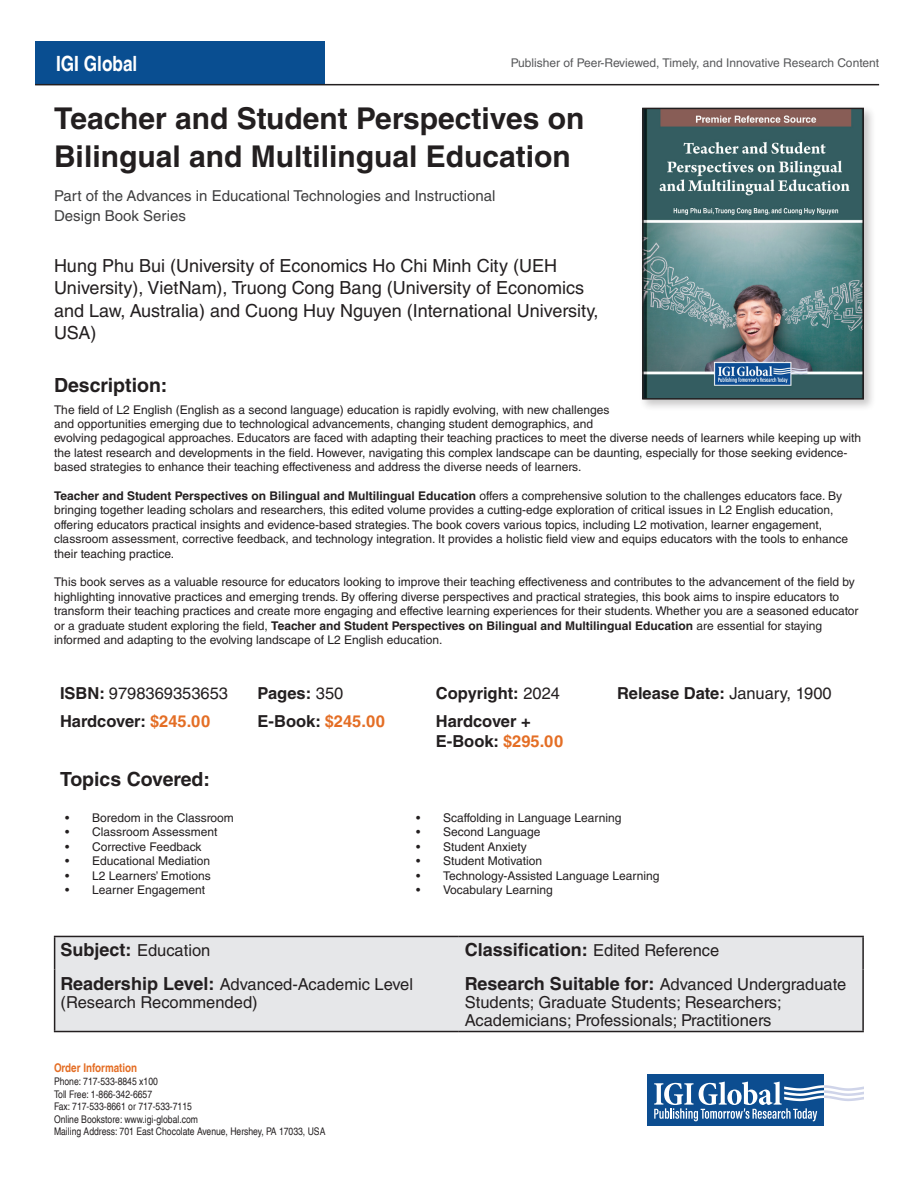
<style>
.page{position:relative;width:918px;height:1188px;background:#fff}
.page>*{position:absolute;margin:0;border:0;box-sizing:border-box;transform-origin:0 0}
.t1{font:700 30px/37.5px "Helvetica LT Std";color:#231f20}
.t2{font:700 condensed 21px "Helvetica LT";color:#fff}
.Description_2{font:700 19.5px "Helvetica LT Std";color:#231f20}
.Description_1{font:700 19.5px "Helvetica LT Std";color:#231f20}
.ISBN{font:18px/22.5px "Helvetica LT Std";color:#231f20}
.Description_2-2{font:700 18px "Helvetica LT Std";color:#231f20}
.Description_2-3{font:16.5px/18px "Helvetica LT Std";color:#231f20}
.Description_2-4{font:700 16.5px/19.8px "Helvetica LT Std";color:#231f20}
.Description_1-2{font:700 16.5px "Helvetica LT Std";color:#231f20}
.ISBN-2{font:15px/19.5px "Helvetica LT Std";color:#3e3e3f}
.Description_2-5{font:12px/14.4px "Helvetica LT Std";color:#231f20}
.t3{font:12px "Helvetica LT Std";color:#57585a}
.t4{font:700 condensed 12px "Helvetica LT";color:#e46e25}
.t5{font:condensed 10.5px/12.6px "Helvetica LT";color:#231f20}
.s1{font-weight:700}
.s2{font-weight:400}
.s3{color:#e46e25}
.s4{font-weight:700;font-size:18px}
.s5{font-weight:400;font-size:16.5px}
</style>
<div class="page">
<div style="left:35px;top:41px;width:290px;height:44px;background:#094e91"></div>
<svg style="left:647px;top:1125px;width:177px;height:1px"></svg>
<div style="left:647px;top:1074px;width:177px;height:51px;background:#0c4d90"></div>
<svg style="left:654px;top:1082px;width:210px;height:39px"></svg>
<hr style="left:35px;top:84px;width:844px;height:1px;background:#231f20">
<div style="left:639px;top:105px;width:237px;height:307px;background:#231f20;opacity:.25"></div>
<img style="left:645px;top:111px;width:216px;height:286px">
<div style="left:642px;top:108px;width:222px;height:292px;border:2px solid #231f20"></div>
<div style="left:55px;top:937px;width:807px;height:94px;background:#e6e7e9"></div>
<hr style="left:54px;top:936px;width:405px;height:1px;background:#231f20">
<hr style="left:54px;top:937px;width:1px;height:33px;background:#231f20">
<hr style="left:459px;top:936px;width:405px;height:1px;background:#231f20">
<hr style="left:862px;top:937px;width:2px;height:33px;background:#231f20">
<hr style="left:54px;top:970px;width:1px;height:61px;background:#231f20">
<hr style="left:862px;top:970px;width:2px;height:61px;background:#231f20">
<hr style="left:54px;top:1031px;width:405px;height:1px;background:#231f20">
<hr style="left:459px;top:1031px;width:405px;height:1px;background:#231f20">
<p class="t2" style="left:56px;top:50px;width:83px">IGI Global</p>
<p class="t3" style="left:511px;top:56px;width:370px">Publisher of Peer-Reviewed, Timely, and Innovative Research Content</p>
<p class="t1" style="left:54px;top:99px;width:532px">Teacher and Student Perspectives on<br>Bilingual and Multilingual Education</p>
<p class="ISBN-2" style="left:54px;top:186px;width:443px">Part of the Advances in Educational Technologies and Instructional<br>Design Book Series</p>
<p class="ISBN" style="left:54px;top:254px;width:546px">Hung Phu Bui (University of Economics Ho Chi Minh City (UEH University), VietNam), Truong Cong Bang (University of Economics and Law, Australia) and Cuong Huy Nguyen (International University, USA)</p>
<p class="Description_1" style="left:54px;top:374px;width:115px">Description:</p>
<p class="Description_2-5" style="left:54px;top:402px;width:809px">The field of L2 English (English as a second language) education is rapidly evolving, with new challenges<br>and opportunities emerging due to technological advancements, changing student demographics, and<br>evolving pedagogical approaches. Educators are faced with adapting their teaching practices to meet the diverse needs of learners while keeping up with the latest research and developments in the field. However, navigating this complex landscape can be daunting, especially for those seeking evidence&shy;based strategies to enhance their teaching effectiveness and address the diverse needs of learners.</p>
<p class="Description_2-5" style="left:54px;top:489px;width:796px"><span class="s1">Teacher and Student Perspectives on Bilingual and Multilingual Education</span> offers a comprehensive solution to the challenges educators face. By bringing together leading scholars and researchers, this edited volume provides a cutting-edge exploration of critical issues in L2 English education, offering educators practical insights and evidence-based strategies. The book covers various topics, including L2 motivation, learner engagement, classroom assessment, corrective feedback, and technology integration. It provides a holistic field view and equips educators with the tools to enhance their teaching practice.</p>
<p class="Description_2-5" style="left:54px;top:575px;width:806px">This book serves as a valuable resource for educators looking to improve their teaching effectiveness and contributes to the advancement of the field by highlighting innovative practices and emerging trends. By offering diverse perspectives and practical strategies, this book aims to inspire educators to transform their teaching practices and create more engaging and effective learning experiences for their students. Whether you are a seasoned educator or a graduate student exploring the field, <span class="s1">Teacher and Student Perspectives on Bilingual and Multilingual Education</span> are essential for staying informed and adapting to the evolving landscape of L2 English education.</p>
<p class="Description_2-3" style="left:60px;top:685px;width:170px"><span class="s1">ISBN:</span> 9798369353653</p>
<p class="Description_1-2" style="left:258px;top:683px;width:87px">Pages: <span class="s2">350</span></p>
<p class="Description_1-2" style="left:436px;top:683px;width:126px">Copyright: <span class="s2">2024</span></p>
<p class="Description_1-2" style="left:617px;top:683px;width:216px">Release Date: <span class="s2">January, 1900</span></p>
<p class="Description_2-4" style="left:60px;top:711px;width:152px">Hardcover: <span class="s3">$245.00</span></p>
<p class="Description_2-4" style="left:258px;top:711px;width:129px">E-Book: <span class="s3">$245.00</span></p>
<p class="Description_2-4" style="left:436px;top:711px;width:129px">Hardcover +<br>E-Book: <span class="s3">$295.00</span></p>
<p class="Description_2" style="left:60px;top:767px;width:152px">Topics Covered:</p>
<p class="Description_2-5" style="left:65px;top:811px;width:170px">• Boredom in the Classroom</p>
<p class="Description_2-5" style="left:65px;top:825px;width:154px">• Classroom Assessment</p>
<p class="Description_2-5" style="left:65px;top:839px;width:138px">• Corrective Feedback</p>
<p class="Description_2-5" style="left:65px;top:854px;width:147px">• Educational Mediation</p>
<p class="Description_2-5" style="left:65px;top:868px;width:147px">• L2 Learners’ Emotions</p>
<p class="Description_2-5" style="left:65px;top:883px;width:141px">• Learner Engagement</p>
<p class="Description_2-5" style="left:416px;top:811px;width:207px">• Scaffolding in Language Learning</p>
<p class="Description_2-5" style="left:416px;top:825px;width:126px">• Second Language</p>
<p class="Description_2-5" style="left:416px;top:839px;width:112px">• Student Anxiety</p>
<p class="Description_2-5" style="left:416px;top:854px;width:128px">• Student Motivation</p>
<p class="Description_2-5" style="left:416px;top:868px;width:245px">• Technology-Assisted Language Learning</p>
<p class="Description_2-5" style="left:416px;top:883px;width:138px">• Vocabulary Learning</p>
<p class="Description_2-3" style="left:61px;top:942px;width:151px"><span class="s4">Subject:</span> Education</p>
<p class="Description_2-2" style="left:465px;top:939px;width:256px">Classification: <span class="s5">Edited Reference</span></p>
<p class="Description_2-3" style="left:61px;top:975px;width:354px"><span class="s4">Readership Level:</span> Advanced-Academic Level (Research Recommended)</p>
<p class="Description_2-3" style="left:465px;top:975px;width:383px"><span class="s4">Research Suitable for:</span> Advanced Undergraduate<br>Students; Graduate Students; Researchers;<br>Academicians; Professionals; Practitioners</p>
<p class="t4" style="left:54px;top:1061px;width:85px">Order Information</p>
<p class="t5" style="left:54px;top:1075px;width:273px">Phone: 717-533-8845 x100<br>Toll Free: 1-866-342-6657<br>Fax: 717-533-8661 or 717-533-7115<br>Online Bookstore: www.igi-global.com<br>Mailing Address: 701 East Chocolate Avenue, Hershey, PA 17033, USA</p>
</div>
